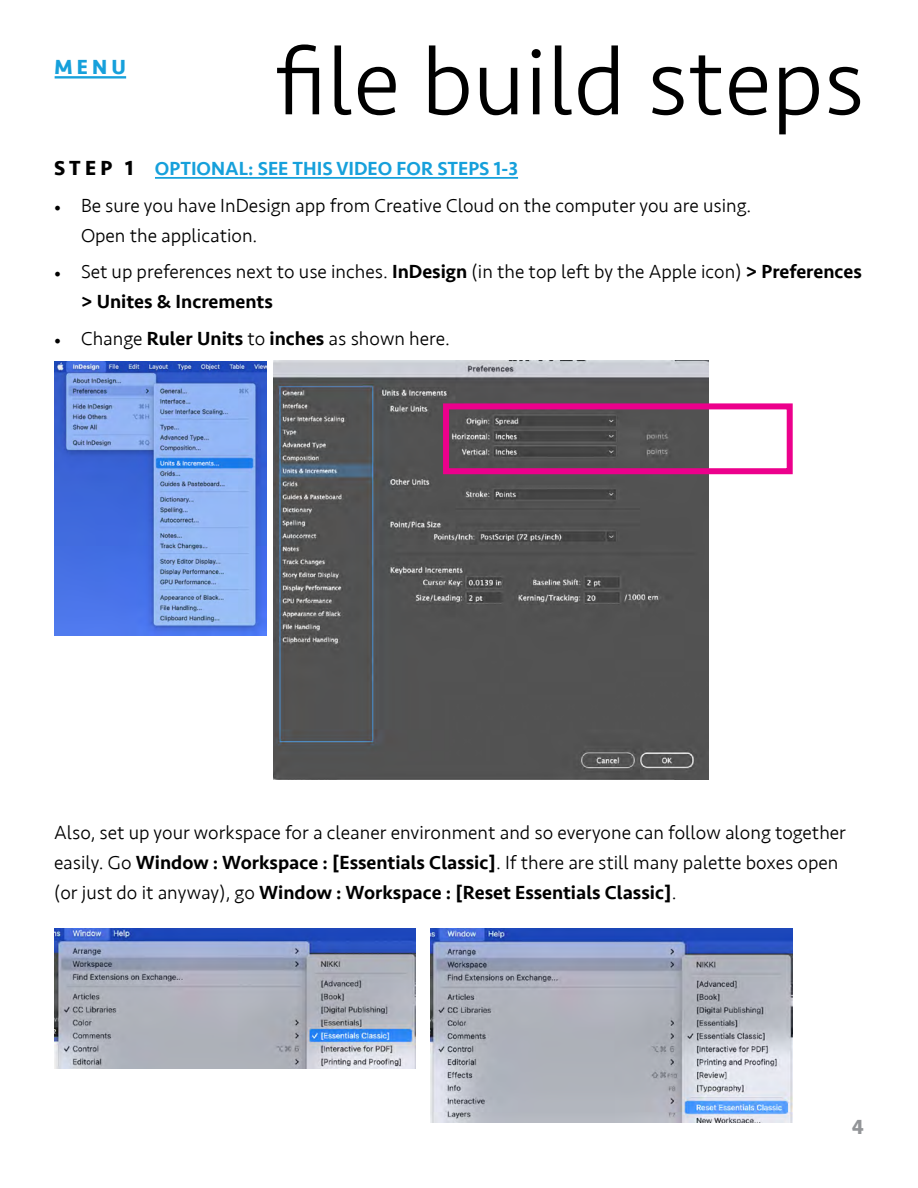
<style>
.page{position:relative;width:918px;height:1188px;background:#fff}
.page>*{position:absolute;margin:0;border:0;box-sizing:border-box;transform-origin:0 0}
.t1{font:300 97.5px "Seravek";color:#000}
.t2{font:700 21px "Seravek";color:#16a0db}
.t3{font:700 21px "Seravek";color:#939598}
.t4{font:300 19.5px/30px "Seravek";color:#000}
.t5{font:500 19.5px "Seravek";color:#16a0db}
.s1{font-weight:700;font-size:21px;color:#000}
.s2{font-family:"Minion Pro";font-weight:400;font-size:18px}
.s3{font-weight:500}
</style>
<div class="page">
<hr style="left:155px;top:177px;width:363px;height:2px;background:#16a0db">
<img style="left:273px;top:360px;width:435px;height:419px">
<img style="left:54px;top:361px;width:213px;height:274px">
<div style="left:443px;top:403px;width:350px;height:71px;border:6px solid #ec008c"></div>
<img style="left:54px;top:928px;width:362px;height:141px">
<img style="left:431px;top:928px;width:362px;height:195px">
<hr style="left:55px;top:76px;width:71px;height:3px;background:#16a0db">
<h1 class="t1" style="left:274px;top:25px;width:592px">file build steps</h1>
<p class="t5" style="left:54px;top:156px;width:466px"><span class="s1">S T E P 1</span> OPTIONAL: SEE THIS VIDEO FOR STEPS 1-3</p>
<p class="t4" style="left:81px;top:190px;width:672px;text-indent:-27px"><span class="s2">•</span> Be sure you have InDesign app from Creative Cloud on the computer you are using.<br>Open the application.</p>
<p class="t4" style="left:81px;top:257px;width:782px;text-indent:-27px"><span class="s2">•</span> Set up preferences next to use inches. <span class="s3">InDesign</span> (in the top left by the Apple icon) <span class="s3">&gt; Preferences &gt; Unites &amp; Increments</span></p>
<p class="t4" style="left:54px;top:324px;width:397px"><span class="s2">•</span> Change <span class="s3">Ruler Units</span> to <span class="s3">inches</span> as shown here.</p>
<p class="t2" style="left:55px;top:51px;width:73px">MENU</p>
<p class="t4" style="left:54px;top:818px;width:794px">Also, set up your workspace for a cleaner environment and so everyone can follow along together easily. Go <span class="s3">Window : Workspace : [Essentials Classic]</span>. If there are still many palette boxes open (or just do it anyway), go <span class="s3">Window : Workspace : [Reset Essentials Classic]</span>.</p>
<p class="t3" style="left:852px;top:1110px;width:14px">4</p>
</div>
